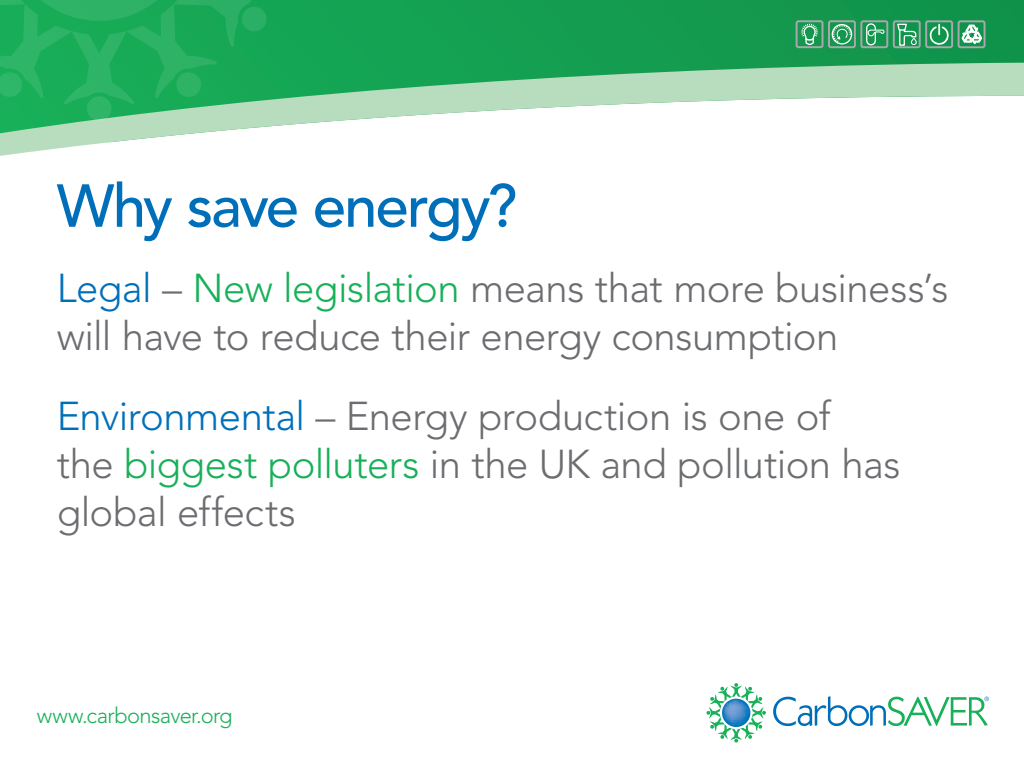
<style>
.page{position:relative;width:1024px;height:768px;background:#fff}
.page>*{position:absolute;margin:0;border:0;box-sizing:border-box;transform-origin:0 0}
.t1{font:500 60px "Avenir LT Std";letter-spacing:-.035em;color:#006fba}
.t2{font:300 40px/48px "Avenir LT Std";letter-spacing:-.015em;color:#6c6d70}
.t3{font:300 21.9px "Avenir LT Std";letter-spacing:-.03em;color:#18b059}
.s1{color:#006fba}
.s2{color:#18b059}
</style>
<div class="page">
<svg style="left:268px;top:0;width:756px;height:63px"></svg>
<svg style="left:0;top:63px;width:1024px;height:93px"></svg>
<div style="left:87px;top:96px;width:25px;height:25px;background:#2eb568;border-radius:50%"></div>
<svg style="left:0;top:0;width:268px;height:105px"></svg>
<svg style="left:773px;top:696px;width:216px;height:30px"></svg>
<svg style="left:706px;top:683px;width:60px;height:60px"></svg>
<svg style="left:801px;top:23px;width:17px;height:22px"></svg>
<div style="left:796px;top:20px;width:27px;height:28px;border:2px solid #a8a9ad;border-radius:2px"></div>
<svg style="left:831px;top:23px;width:22px;height:22px"></svg>
<div style="left:828px;top:20px;width:28px;height:28px;border:2px solid #a8a9ad;border-radius:2px"></div>
<svg style="left:868px;top:29px;width:17px;height:9px"></svg>
<div style="left:866px;top:23px;width:10px;height:22px;border:1px solid #fff;border-radius:4px"></div>
<div style="left:860px;top:20px;width:28px;height:28px;border:2px solid #a8a9ad;border-radius:2px"></div>
<svg style="left:892px;top:19px;width:62px;height:30px"></svg>
<div style="left:958px;top:20px;width:27px;height:28px;border:2px solid #a8a9ad;border-radius:2px"></div>
<svg style="left:962px;top:25px;width:20px;height:19px"></svg>
<p class="t1" style="left:57px;top:171px;width:462px">Why save energy?</p>
<p class="t2" style="left:57px;top:265px;width:893px"><span class="s1">Legal</span> – <span class="s2">New legislation</span> means that more business’s will have to reduce their energy consumption</p>
<p class="t2" style="left:57px;top:392px;width:845px"><span class="s1">Environmental</span> – Energy production is one of<br>the <span class="s2">biggest polluters</span> in the UK and pollution has global effects</p>
<p class="t3" style="left:37px;top:703px;width:197px">www.carbonsaver.org</p>
</div>
